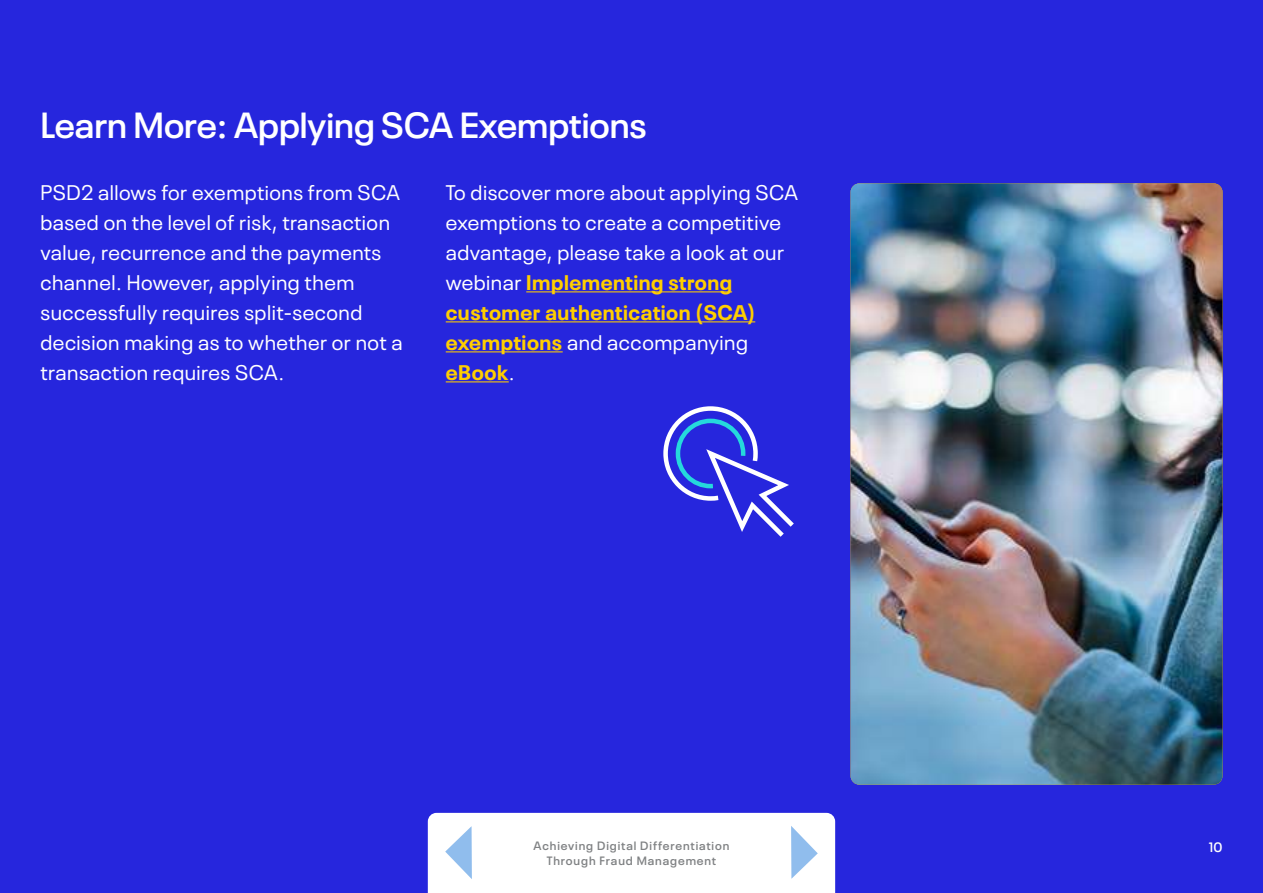
<style>
.page{position:relative;width:1263px;height:893px;background:#2626dd}
.page>*{position:absolute;margin:0;border:0;box-sizing:border-box;transform-origin:0 0}
.t1{font:600 36px "Neue Plak";color:#fff}
.t2{font:21px/30px "Neue Plak";letter-spacing:.025em;color:#fff}
.t3{font:600 13.5px "Neue Plak";color:#fff}
.t4{font:600 12px/15.5px "Neue Plak";letter-spacing:.075em;color:#808284;text-align:center}
.s1{font-weight:700;color:#ffce00}
</style>
<div class="page">
<hr style="left:526px;top:291px;width:206px;height:1px;background:#ffce00">
<hr style="left:446px;top:321px;width:309px;height:1px;background:#ffce00">
<hr style="left:446px;top:351px;width:117px;height:1px;background:#ffce00">
<hr style="left:446px;top:381px;width:63px;height:1px;background:#ffce00">
<svg style="left:663px;top:406px;width:131px;height:131px"></svg>
<img style="left:850px;top:183px;width:372px;height:602px">
<div style="left:428px;top:813px;width:407px;height:80px;background:#fff"></div>
<h1 class="t1" style="left:40px;top:110px;width:608px">Learn More: Applying SCA Exemptions</h1>
<p class="t2" style="left:40px;top:179px;width:364px">PSD2 allows for exemptions from SCA based on the level of risk, transaction value, recurrence and the payments channel. However, applying them successfully requires split-second decision making as to whether or not a transaction requires SCA.</p>
<p class="t2" style="left:446px;top:179px;width:354px">To discover more about applying SCA exemptions to create a competitive advantage, please take a look at our webinar <span class="s1">Implementing strong customer authentication (SCA) exemptions</span> and accompanying <span class="s1">eBook</span>.</p>
<p class="t4" style="left:534px;top:839px;width:197px">Achieving Digital Differentiation<br>Through Fraud Management</p>
<p class="t3" style="left:1209px;top:842px;width:15px">10</p>
</div>
